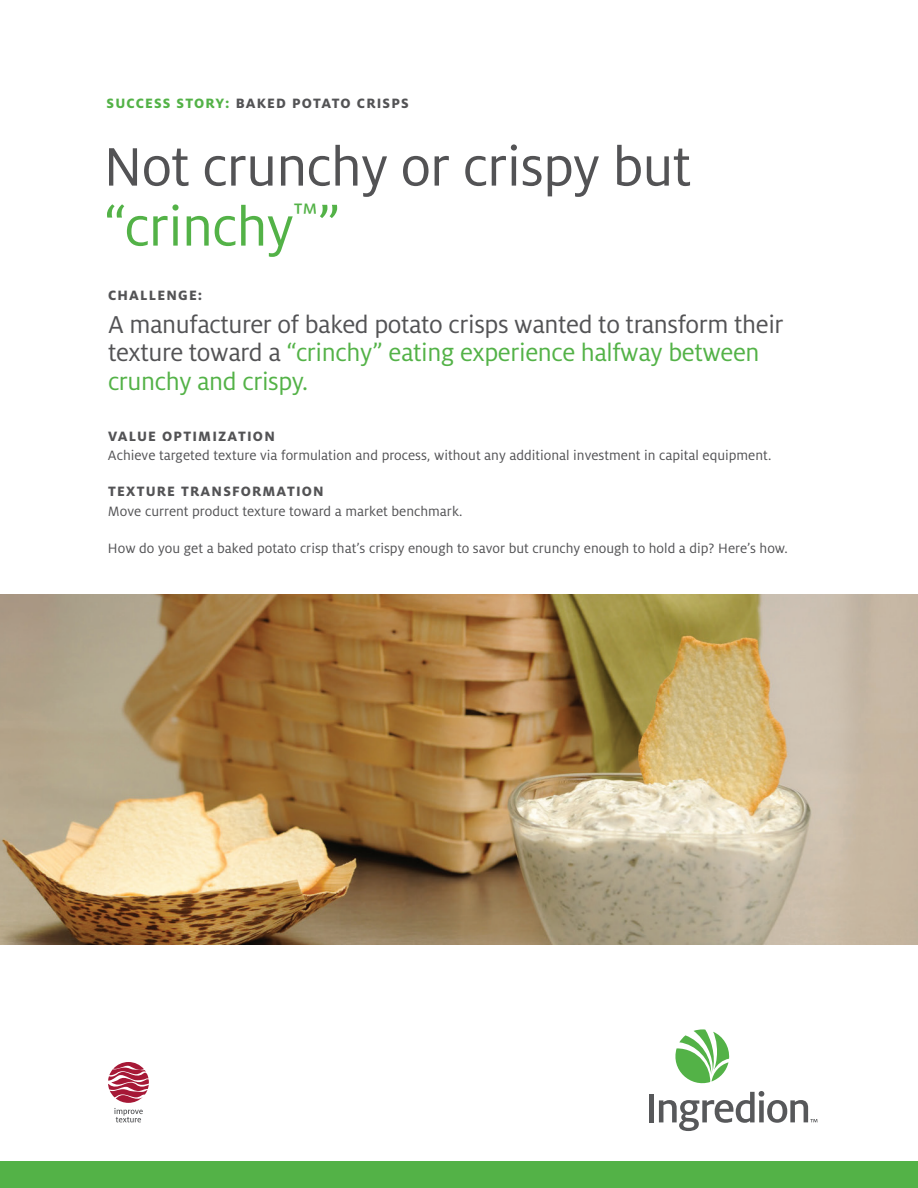
<style>
.page{position:relative;width:918px;height:1188px;background:#fff}
.page>*{position:absolute;margin:0;border:0;box-sizing:border-box;transform-origin:0 0}
.t1{font:60px/60px "Milo Pro";letter-spacing:-.015em;color:#535355}
.t2{font:27px/28.5px "Milo Pro";letter-spacing:-.015em;color:#535355}
.t3{font:15px "Milo Pro";color:#535355}
.t4{font:800 15px "Milo Pro";letter-spacing:.08em;color:#535355}
.s1{color:#53b247}
</style>
<div class="page">
<hr style="left:650px;top:1094px;width:4px;height:28px;background:#57585a">
<svg style="left:659px;top:1029px;width:158px;height:102px"></svg>
<div style="left:0;top:1161px;width:918px;height:27px;background:#53b247"></div>
<img style="left:0;top:594px;width:918px;height:351px">
<svg style="left:108px;top:1062px;width:41px;height:60px"></svg>
<p class="t4" style="left:107px;top:94px;width:304px"><span class="s1">SUCCESS STORY:</span> BAKED POTATO CRISPS</p>
<h1 class="t1" style="left:104px;top:137px;width:589px">Not crunchy or crispy but <span class="s1">“crinchy</span><sup>™</sup><span class="s1">”</span></h1>
<p class="t4" style="left:108px;top:287px;width:96px">CHALLENGE:</p>
<h2 class="t2" style="left:108px;top:310px;width:677px">A manufacturer of baked potato crisps wanted to transform their texture toward a <span class="s1">“crinchy” eating experience halfway between crunchy and crispy.</span></h2>
<p class="t4" style="left:108px;top:428px;width:168px">VALUE OPTIMIZATION</p>
<p class="t3" style="left:108px;top:447px;width:665px">Achieve targeted texture via formulation and process, without any additional investment in capital equipment.</p>
<p class="t4" style="left:108px;top:483px;width:217px">TEXTURE TRANSFORMATION</p>
<p class="t3" style="left:108px;top:503px;width:356px">Move current product texture toward a market benchmark.</p>
<p class="t3" style="left:108px;top:540px;width:681px">How do you get a baked potato crisp that’s crispy enough to savor but crunchy enough to hold a dip? Here’s how.</p>
</div>
